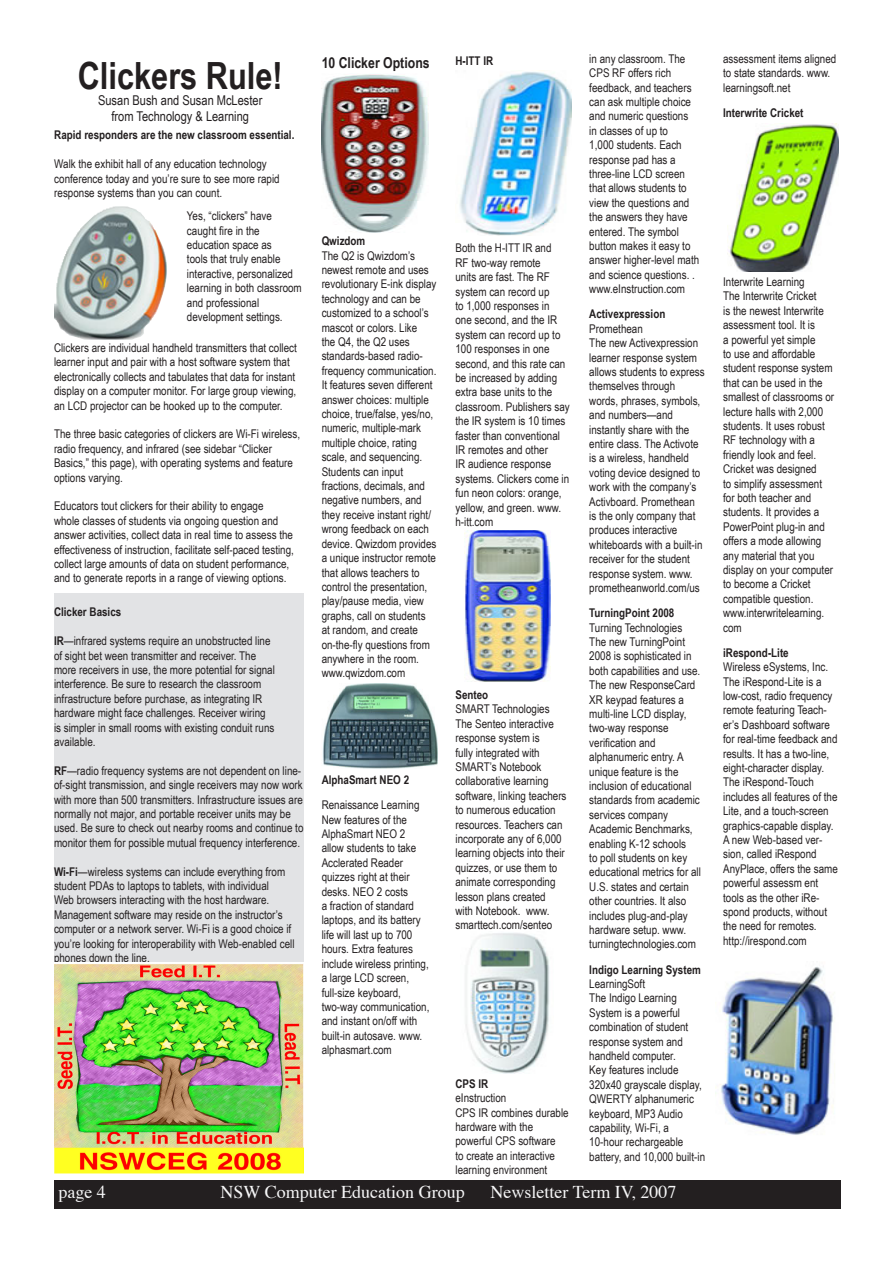
<style>
.page{position:relative;width:893px;height:1263px;background:#fff}
.page>*{position:absolute;margin:0;border:0;box-sizing:border-box;transform-origin:0 0}
.t1{font:700 37.5px "Arial Narrow";color:#231f20}
.t2{font:18px "Times";color:#f7f7f8}
.t3{font:700 15px "Arial Narrow";color:#231f20}
.t4{font:13.5px "Arial Narrow";color:#231f20}
.t5{font:12px/14.4px "Arial Narrow";color:#231f20}
.t6{font:700 12px "Arial Narrow";color:#231f20}
.s1{font-weight:700}
</style>
<div class="page">
<div style="left:54px;top:1180px;width:786px;height:29px;background:#231f20"></div>
<div style="left:54px;top:593px;width:250px;height:373px;background:#e2e3e5"></div>
<img style="left:54px;top:206px;width:113px;height:134px">
<img style="left:322px;top:683px;width:115px;height:86px">
<img style="left:460px;top:72px;width:111px;height:164px">
<img style="left:464px;top:530px;width:86px;height:151px">
<img style="left:322px;top:74px;width:106px;height:159px">
<img style="left:465px;top:933px;width:85px;height:140px">
<img style="left:728px;top:123px;width:111px;height:148px">
<img style="left:720px;top:967px;width:114px;height:168px">
<img style="left:54px;top:962px;width:250px;height:212px">
<p class="t1" style="left:78px;top:54px;width:207px">Clickers Rule!</p>
<p class="t4" style="left:98px;top:93px;width:166px">Susan Bush and Susan McLester</p>
<p class="t4" style="left:111px;top:109px;width:139px">from Technology &amp; Learning</p>
<p class="t6" style="left:54px;top:128px;width:242px">Rapid responders are the new classroom essential.</p>
<p class="t5" style="left:54px;top:157px;width:227px">Walk the exhibit hall of any education technology conference today and you’re sure to see more rapid response systems than you can count.</p>
<p class="t5" style="left:187px;top:209px;width:116px">Yes, “clickers” have caught fire in the education space as<br>tools that truly enable interactive, personalized learning in both classroom and professional development settings.</p>
<p class="t5" style="left:54px;top:340px;width:244px">Clickers are individual handheld transmitters that collect learner input and pair with a host software system that electronically collects and tabulates that data for instant display on a computer monitor. For large group viewing, an LCD projector can be hooked up to the computer.</p>
<p class="t5" style="left:54px;top:427px;width:248px">The three basic categories of clickers are Wi-Fi wireless, radio frequency, and infrared (see sidebar “Clicker Basics,” this page), with operating systems and feature options varying.</p>
<p class="t5" style="left:54px;top:499px;width:241px">Educators tout clickers for their ability to engage<br>whole classes of students via ongoing question and answer activities, collect data in real time to assess the effectiveness of instruction, facilitate self-paced testing, collect large amounts of data on student performance, and to generate reports in a range of viewing options.</p>
<p class="t6" style="left:54px;top:605px;width:69px">Clicker Basics</p>
<p class="t5" style="left:54px;top:634px;width:222px"><span class="s1">IR</span>—infrared systems require an unobstructed line of sight bet ween transmitter and receiver. The more receivers in use, the more potential for signal interference. Be sure to research the classroom infrastructure before purchase, as integrating IR hardware might face challenges. Receiver wiring is simpler in small rooms with existing conduit runs available.</p>
<p class="t5" style="left:54px;top:763px;width:251px"><span class="s1">RF</span>—radio frequency systems are not dependent on line&shy;of-sight transmission, and single receivers may now work with more than 500 transmitters. Infrastructure issues are normally not major, and portable receiver units may be used. Be sure to check out nearby rooms and continue to monitor them for possible mutual frequency interference.</p>
<p class="t5" style="left:54px;top:864px;width:242px"><span class="s1">Wi-Fi</span>—wireless systems can include everything from student PDAs to laptops to tablets, with individual<br>Web browsers interacting with the host hardware.<br>Management software may reside on the instructor’s computer or a network server. Wi-Fi is a good choice if you’re looking for interoperability with Web-enabled cell phones down the line.</p>
<p class="t3" style="left:322px;top:54px;width:110px">10 Clicker Options</p>
<p class="t6" style="left:322px;top:234px;width:45px">Qwizdom</p>
<p class="t5" style="left:322px;top:248px;width:116px">The Q2 is Qwizdom’s newest remote and uses revolutionary E-ink display technology and can be customized to a school’s mascot or colors. Like<br>the Q4, the Q2 uses standards-based radio&shy;frequency communication.<br>It features seven different answer choices: multiple choice, true/false, yes/no, numeric, multiple-mark multiple choice, rating scale, and sequencing.<br>Students can input fractions, decimals, and negative numbers, and they receive instant right/ wrong feedback on each device. Qwizdom provides a unique instructor remote that allows teachers to control the presentation, play/pause media, view graphs, call on students at random, and create on-the-fly questions from anywhere in the room. www.qwizdom.com</p>
<p class="t6" style="left:322px;top:773px;width:89px">AlphaSmart NEO 2</p>
<p class="t5" style="left:322px;top:798px;width:109px">Renaissance Learning<br>New features of the<br>AlphaSmart NEO 2 allow students to take<br>Acclerated Reader quizzes right at their desks. NEO 2 costs<br>a fraction of standard laptops, and its battery life will last up to 700 hours. Extra features include wireless printing, a large LCD screen, full-size keyboard, two-way communication, and instant on/off with built-in autosave. www. alphasmart.com</p>
<p class="t6" style="left:455px;top:54px;width:39px">H-ITT IR</p>
<p class="t5" style="left:455px;top:241px;width:116px">Both the H-ITT IR and<br>RF two-way remote<br>units are fast. The RF system can record up<br>to 1,000 responses in<br>one second, and the IR system can record up to<br>100 responses in one second, and this rate can be increased by adding extra base units to the classroom. Publishers say the IR system is 10 times faster than conventional<br>IR remotes and other<br>IR audience response systems. Clickers come in fun neon colors: orange, yellow, and green. www. h-itt.com</p>
<p class="t6" style="left:455px;top:688px;width:34px">Senteo</p>
<p class="t5" style="left:455px;top:702px;width:96px">SMART Technologies</p>
<p class="t5" style="left:455px;top:716px;width:113px">The Senteo interactive response system is<br>fully integrated with<br>SMART’s Notebook collaborative learning software, linking teachers to numerous education resources. Teachers can incorporate any of 6,000 learning objects into their quizzes, or use them to animate corresponding lesson plans created<br>with Notebook. www. smarttech.com/senteo</p>
<p class="t6" style="left:455px;top:1076px;width:34px">CPS IR</p>
<p class="t5" style="left:455px;top:1091px;width:52px">eInstruction</p>
<p class="t5" style="left:455px;top:1105px;width:115px">CPS IR combines durable hardware with the powerful CPS software<br>to create an interactive learning environment</p>
<p class="t5" style="left:589px;top:51px;width:111px">in any classroom. The<br>CPS RF offers rich feedback, and teachers can ask multiple choice and numeric questions<br>in classes of up to<br>1,000 students. Each response pad has a three-line LCD screen that allows students to view the questions and the answers they have entered. The symbol button makes it easy to answer higher-level math and science questions. . www.eInstruction.com</p>
<p class="t6" style="left:589px;top:307px;width:78px">Activexpression</p>
<p class="t5" style="left:589px;top:321px;width:55px">Promethean</p>
<p class="t5" style="left:589px;top:336px;width:117px">The new Activexpression learner response system allows students to express themselves through words, phrases, symbols, and numbers—and instantly share with the entire class. The Activote is a wireless, handheld voting device designed to work with the company’s<br>Activboard. Promethean is the only company that produces interactive whiteboards with a built-in receiver for the student response system. www. prometheanworld.com/us</p>
<p class="t6" style="left:589px;top:606px;width:87px">TurningPoint 2008</p>
<p class="t5" style="left:589px;top:620px;width:94px">Turning Technologies</p>
<p class="t5" style="left:589px;top:634px;width:113px">The new TurningPoint<br>2008 is sophisticated in both capabilities and use.<br>The new ResponseCard<br>XR keypad features a multi-line LCD display, two-way response verification and alphanumeric entry. A unique feature is the inclusion of educational standards from academic services company<br>Academic Benchmarks, enabling K-12 schools<br>to poll students on key educational metrics for all<br>U.S. states and certain other countries. It also includes plug-and-play hardware setup. www. turningtechnologies.com</p>
<p class="t6" style="left:589px;top:962px;width:113px">Indigo Learning System</p>
<p class="t5" style="left:589px;top:976px;width:57px">LearningSoft</p>
<p class="t5" style="left:589px;top:991px;width:117px">The Indigo Learning<br>System is a powerful combination of student response system and handheld computer.<br>Key features include<br>320x40 grayscale display,<br>QWERTY alphanumeric keyboard, MP3 Audio capability, Wi-Fi, a<br>10-hour rechargeable battery, and 10,000 built-in</p>
<p class="t2" style="left:58px;top:1175px;width:49px">page 4</p>
<p class="t2" style="left:220px;top:1175px;width:246px">NSW Computer Education Group</p>
<p class="t2" style="left:490px;top:1175px;width:188px">Newsletter Term IV, 2007</p>
<p class="t5" style="left:723px;top:51px;width:115px">assessment items aligned to state standards. www. learningsoft.net</p>
<p class="t6" style="left:723px;top:106px;width:82px">Interwrite Cricket</p>
<p class="t5" style="left:723px;top:274px;width:83px">Interwrite Learning</p>
<p class="t5" style="left:723px;top:289px;width:112px">The Interwrite Cricket<br>is the newest Interwrite assessment tool. It is<br>a powerful yet simple<br>to use and affordable student response system that can be used in the smallest of classrooms or lecture halls with 2,000 students. It uses robust<br>RF technology with a friendly look and feel.<br>Cricket was designed<br>to simplify assessment for both teacher and students. It provides a<br>PowerPoint plug-in and offers a mode allowing any material that you display on your computer to become a Cricket compatible question. www.interwritelearning. com</p>
<p class="t6" style="left:723px;top:646px;width:67px">iRespond-Lite</p>
<p class="t5" style="left:723px;top:660px;width:106px">Wireless eSystems, Inc.</p>
<p class="t5" style="left:723px;top:674px;width:116px">The iRespond-Lite is a low-cost, radio frequency remote featuring Teach&shy;er’s Dashboard software for real-time feedback and results. It has a two-line, eight-character display.<br>The iRespond-Touch includes all features of the<br>Lite, and a touch-screen graphics-capable display.<br>A new Web-based ver&shy;sion, called iRespond<br>AnyPlace, offers the same powerful assessm ent tools as the other iRe&shy;spond products, without the need for remotes. http://irespond.com</p>
</div>
